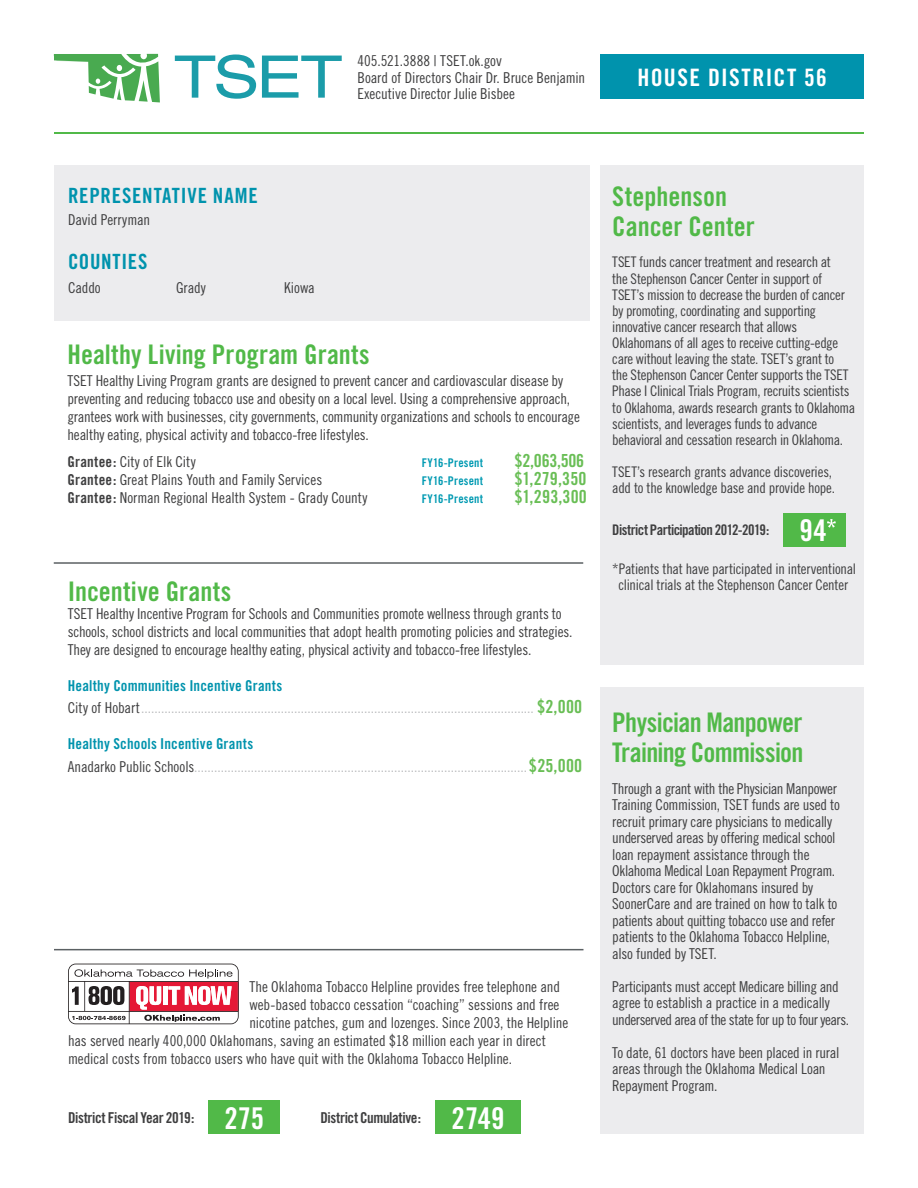
<style>
.page{position:relative;width:918px;height:1188px;background:#fff}
.page>*{position:absolute;margin:0;border:0;box-sizing:border-box;transform-origin:0 0}
.t1{font:30px "Trade Gothic Bold Cond Twenty";letter-spacing:.005em;color:#fff}
.t2{font:27px/30px "Trade Gothic Bold Cond Twenty";color:#51b948}
.t3{font:27px/30px "Trade Gothic Bold Cond Twenty";letter-spacing:-.025em;color:#51b948}
.t4{font:24px "Trade Gothic Bold Cond Twenty";letter-spacing:.06em;color:#fff}
.t5{font:21px "Trade Gothic Bold Cond Twenty";letter-spacing:.035em;color:#0093ad}
.t6{font:18px "Trade Gothic Bold Cond Twenty";letter-spacing:.01em;color:#69be55}
.t7{font:15px/16.5px "Trade Gothic Cond Eighteen";letter-spacing:-.015em;color:#3e3e3f}
.t8{font:15px "Trade Gothic Cond Eighteen";letter-spacing:-.005em;color:#bcbdc0}
.t9{font:15px "Trade Gothic Bold Cond Twenty";letter-spacing:.01em;color:#0093ad}
.t10{font:15px "Trade Gothic Bold Cond Twenty";letter-spacing:-.025em;color:#3e3e3f}
.t11{font:14.7px/16.2px "Trade Gothic Cond Eighteen";letter-spacing:-.02em;color:#3e3e3f}
.t12{font:14.7px "Trade Gothic Bold Cond Twenty";letter-spacing:-.035em;color:#3e3e3f}
.t13{font:12px "Trade Gothic Bold Cond Twenty";letter-spacing:.015em;color:#009ab2}
.s1{font-family:"Trade Gothic Bold Cond Twenty"}
.s2{color:#3e3e3f}
.s3{font-family:"Trade Gothic Bold Cond Twenty";font-size:18px;color:#69be55}
</style>
<div class="page">
<svg style="left:175px;top:54px;width:81px;height:45px"></svg>
<svg style="left:262px;top:56px;width:80px;height:42px"></svg>
<svg style="left:54px;top:54px;width:106px;height:48px"></svg>
<hr style="left:54px;top:132px;width:810px;height:2px;background:#51b948">
<div style="left:600px;top:165px;width:264px;height:499px;background:#ececee"></div>
<div style="left:55px;top:165px;width:535px;height:156px;background:#ececee"></div>
<div style="left:600px;top:688px;width:264px;height:446px;background:#ececee"></div>
<hr style="left:54px;top:949px;width:529px;height:1px;background:#5b6063">
<svg style="left:68px;top:964px;width:171px;height:60px"></svg>
<div style="left:600px;top:54px;width:264px;height:45px;background:#0093ad"></div>
<div style="left:208px;top:1101px;width:72px;height:33px;background:#51b948"></div>
<div style="left:435px;top:1101px;width:86px;height:33px;background:#51b948"></div>
<div style="left:783px;top:513px;width:63px;height:33px;background:#51b948"></div>
<svg style="left:827px;top:519px;width:9px;height:9px"></svg>
<hr style="left:54px;top:562px;width:529px;height:2px;background:#5b6063">
<p class="t7" style="left:358px;top:52px;width:229px">405.521.3888 | TSET.ok.gov<br>Board of Directors Chair Dr. Bruce Benjamin<br>Executive Director Julie Bisbee</p>
<h3 class="t4" style="left:638px;top:62px;width:191px">HOUSE DISTRICT 56</h3>
<h3 class="t5" style="left:68px;top:182px;width:191px">REPRESENTATIVE NAME</h3>
<p class="t7" style="left:68px;top:211px;width:84px">David Perryman</p>
<h3 class="t5" style="left:68px;top:249px;width:81px">COUNTIES</h3>
<p class="t7" style="left:68px;top:279px;width:34px">Caddo</p>
<p class="t7" style="left:176px;top:279px;width:31px">Grady</p>
<p class="t7" style="left:284px;top:279px;width:32px">Kiowa</p>
<h2 class="t2" style="left:68px;top:339px;width:304px">Healthy Living Program Grants</h2>
<p class="t7" style="left:68px;top:372px;width:514px;line-height:18px">TSET Healthy Living Program grants are designed to prevent cancer and cardiovascular disease by preventing and reducing tobacco use and obesity on a local level. Using a comprehensive approach, grantees work with businesses, city governments, community organizations and schools to encourage healthy eating, physical activity and tobacco-free lifestyles.</p>
<p class="t7" style="left:68px;top:453px;width:130px"><span class="s1">Grantee:</span> City of Elk City</p>
<p class="t13" style="left:422px;top:456px;width:63px">FY16-Present</p>
<p class="t6" style="left:515px;top:450px;width:71px">$2,063,506</p>
<p class="t7" style="left:68px;top:471px;width:256px"><span class="s1">Grantee:</span> Great Plains Youth and Family Services</p>
<p class="t13" style="left:422px;top:474px;width:63px">FY16-Present</p>
<p class="t6" style="left:515px;top:468px;width:74px">$1,279,350</p>
<p class="t7" style="left:68px;top:489px;width:301px"><span class="s1">Grantee:</span> Norman Regional Health System - Grady County</p>
<p class="t13" style="left:422px;top:492px;width:63px">FY16-Present</p>
<p class="t6" style="left:515px;top:486px;width:74px">$1,293,300</p>
<h2 class="t2" style="left:68px;top:576px;width:165px">Incentive Grants</h2>
<p class="t7" style="left:68px;top:604px;width:506px;line-height:18px">TSET Healthy Incentive Program for Schools and Communities promote wellness through grants to schools, school districts and local communities that adopt health promoting policies and strategies.<br>They are designed to encourage healthy eating, physical activity and tobacco-free lifestyles.</p>
<p class="t9" style="left:68px;top:676px;width:216px">Healthy Communities Incentive Grants</p>
<p class="t8" style="left:68px;top:699px;width:516px"><span class="s2">City of Hobart</span>...................................................................................................................... <span class="s3">$2,000</span></p>
<p class="t9" style="left:68px;top:735px;width:187px">Healthy Schools Incentive Grants</p>
<p class="t8" style="left:68px;top:758px;width:516px"><span class="s2">Anadarko Public Schools</span>....................................................................................................<span class="s3">$25,000</span></p>
<p class="t7" style="left:250px;top:978px;width:312px">The Oklahoma Tobacco Helpline provides free telephone and</p>
<p class="t7" style="left:250px;top:996px;width:311px">web-based tobacco cessation “coaching” sessions and free</p>
<p class="t7" style="left:250px;top:1014px;width:320px">nicotine patches, gum and lozenges. Since 2003, the Helpline</p>
<p class="t7" style="left:68px;top:1032px;width:479px">has served nearly 400,000 Oklahomans, saving an estimated $18 million each year in direct</p>
<p class="t7" style="left:68px;top:1050px;width:446px">medical costs from tobacco users who have quit with the Oklahoma Tobacco Helpline.</p>
<h1 class="t1" style="left:224px;top:1100px;width:41px">275</h1>
<h1 class="t1" style="left:452px;top:1100px;width:55px">2749</h1>
<p class="t10" style="left:68px;top:1109px;width:128px">District Fiscal Year 2019:</p>
<p class="t10" style="left:320px;top:1109px;width:102px">District Cumulative:</p>
<h2 class="t2" style="left:612px;top:181px;width:144px">Stephenson<br>Cancer Center</h2>
<p class="t11" style="left:612px;top:254px;width:244px">TSET funds cancer treatment and research at<br>the Stephenson Cancer Center in support of TSET’s mission to decrease the burden of cancer by promoting, coordinating and supporting innovative cancer research that allows Oklahomans of all ages to receive cutting-edge care without leaving the state. TSET’s grant to<br>the Stephenson Cancer Center supports the TSET Phase I Clinical Trials Program, recruits scientists to Oklahoma, awards research grants to Oklahoma scientists, and leverages funds to advance behavioral and cessation research in Oklahoma.</p>
<p class="t11" style="left:612px;top:464px;width:224px">TSET’s research grants advance discoveries, add to the knowledge base and provide hope.</p>
<p class="t12" style="left:612px;top:521px;width:159px">District Participation 2012-2019:</p>
<h1 class="t1" style="left:800px;top:512px;width:29px">94</h1>
<p class="t11" style="left:612px;top:560px;width:245px;text-align:center">*Patients that have participated in interventional clinical trials at the Stephenson Cancer Center</p>
<h2 class="t3" style="left:612px;top:707px;width:193px">Physician Manpower<br>Training Commission</h2>
<p class="t7" style="left:612px;top:780px;width:229px">Through a grant with the Physician Manpower Training Commission, TSET funds are used to recruit primary care physicians to medically underserved areas by offering medical school loan repayment assistance through the Oklahoma Medical Loan Repayment Program.<br>Doctors care for Oklahomans insured by SoonerCare and are trained on how to talk to patients about quitting tobacco use and refer patients to the Oklahoma Tobacco Helpline, also funded by TSET.</p>
<p class="t7" style="left:612px;top:978px;width:238px">Participants must accept Medicare billing and agree to establish a practice in a medically underserved area of the state for up to four years.</p>
<p class="t7" style="left:612px;top:1044px;width:229px">To date, 61 doctors have been placed in rural areas through the Oklahoma Medical Loan<br>Repayment Program.</p>
</div>
